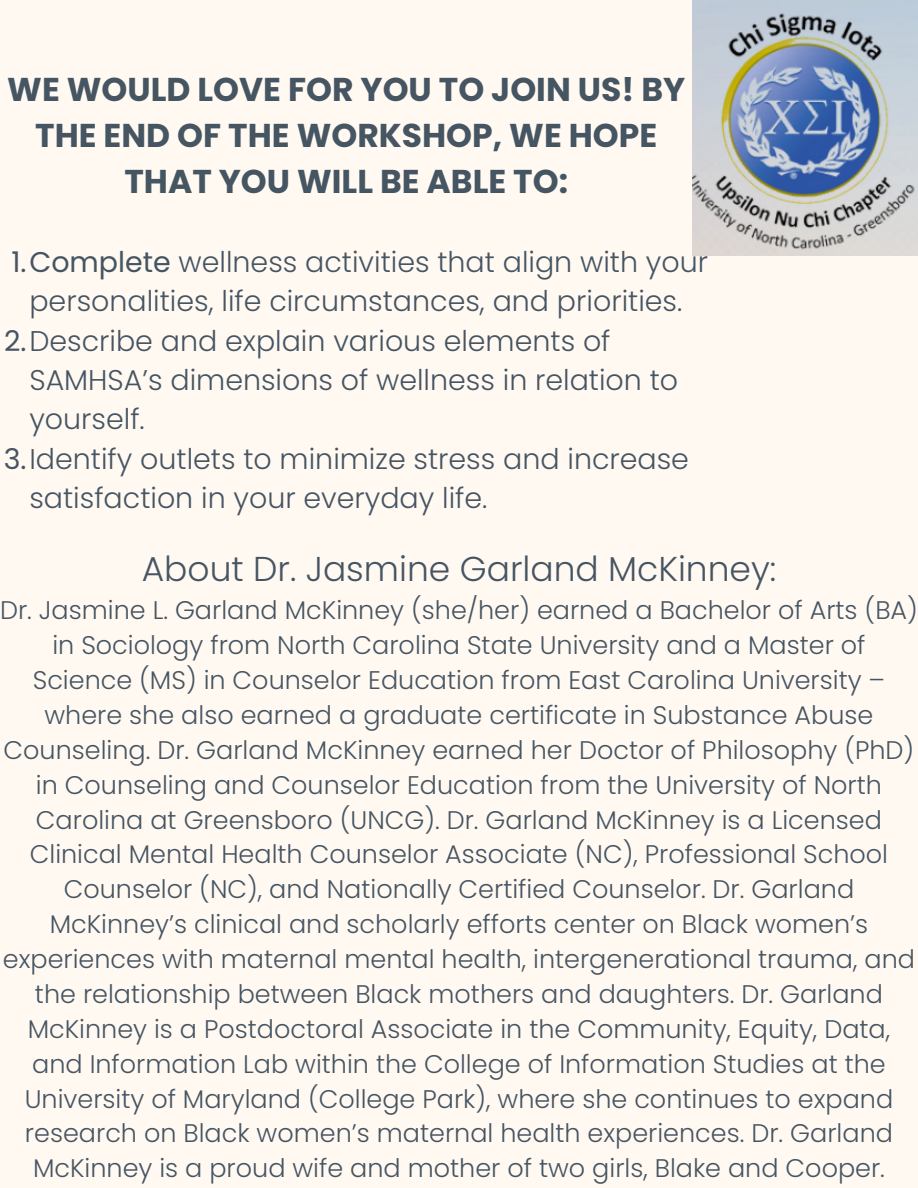
<style>
.page{position:relative;width:918px;height:1188px;background:#fff9f2}
.page>*{position:absolute;margin:0;border:0;box-sizing:border-box;transform-origin:0 0}
.t1{font:300 34.5px "Poppins";color:#465562}
.t2{font:700 33px/46.2px "Poppins";color:#465562;text-align:center}
.t3{font:300 28.5px/39.3px "Poppins";color:#465562}
.t4{font:300 25.5px/34.8px "Poppins";color:#465562;text-align:center}
.s1{font-weight:400}
</style>
<div class="page">
<img style="left:693px;top:0;width:225px;height:255px">
<p class="t2" style="left:7px;top:66px;width:679px">WE WOULD LOVE FOR YOU TO JOIN US! BY<br>THE END OF THE WORKSHOP, WE HOPE<br>THAT YOU WILL BE ABLE TO:</p>
<p class="t3" style="left:11px;top:242px;width:698px;text-align:center"><span class="s1">1.Complete</span> wellness activities that align with your personalities, life circumstances, and priorities.</p>
<p class="t3" style="left:29px;top:321px;width:650px;text-indent:-25px"><span class="s1">2.</span>Describe and explain various elements of<br>SAMHSA’s dimensions of wellness in relation to yourself.</p>
<p class="t3" style="left:29px;top:439px;width:661px;text-indent:-26px"><span class="s1">3.</span>Identify outlets to minimize stress and increase satisfaction in your everyday life.</p>
<p class="t1" style="left:142px;top:545px;width:636px">About Dr. Jasmine Garland McKinney:</p>
<h1 class="t4" style="left:0;top:593px;width:919px">Dr. Jasmine L. Garland McKinney (she/her) earned a Bachelor of Arts (BA) in Sociology from North Carolina State University and a Master of Science (MS) in Counselor Education from East Carolina University – where she also earned a graduate certificate in Substance Abuse Counseling. Dr. Garland McKinney earned her Doctor of Philosophy (PhD) in Counseling and Counselor Education from the University of North Carolina at Greensboro (UNCG). Dr. Garland McKinney is a Licensed Clinical Mental Health Counselor Associate (NC), Professional School Counselor (NC), and Nationally Certified Counselor. Dr. Garland McKinney’s clinical and scholarly efforts center on Black women’s experiences with maternal mental health, intergenerational trauma, and the relationship between Black mothers and daughters. Dr. Garland McKinney is a Postdoctoral Associate in the Community, Equity, Data, and Information Lab within the College of Information Studies at the University of Maryland (College Park), where she continues to expand research on Black women’s maternal health experiences. Dr. Garland McKinney is a proud wife and mother of two girls, Blake and Cooper.</h1>
</div>
